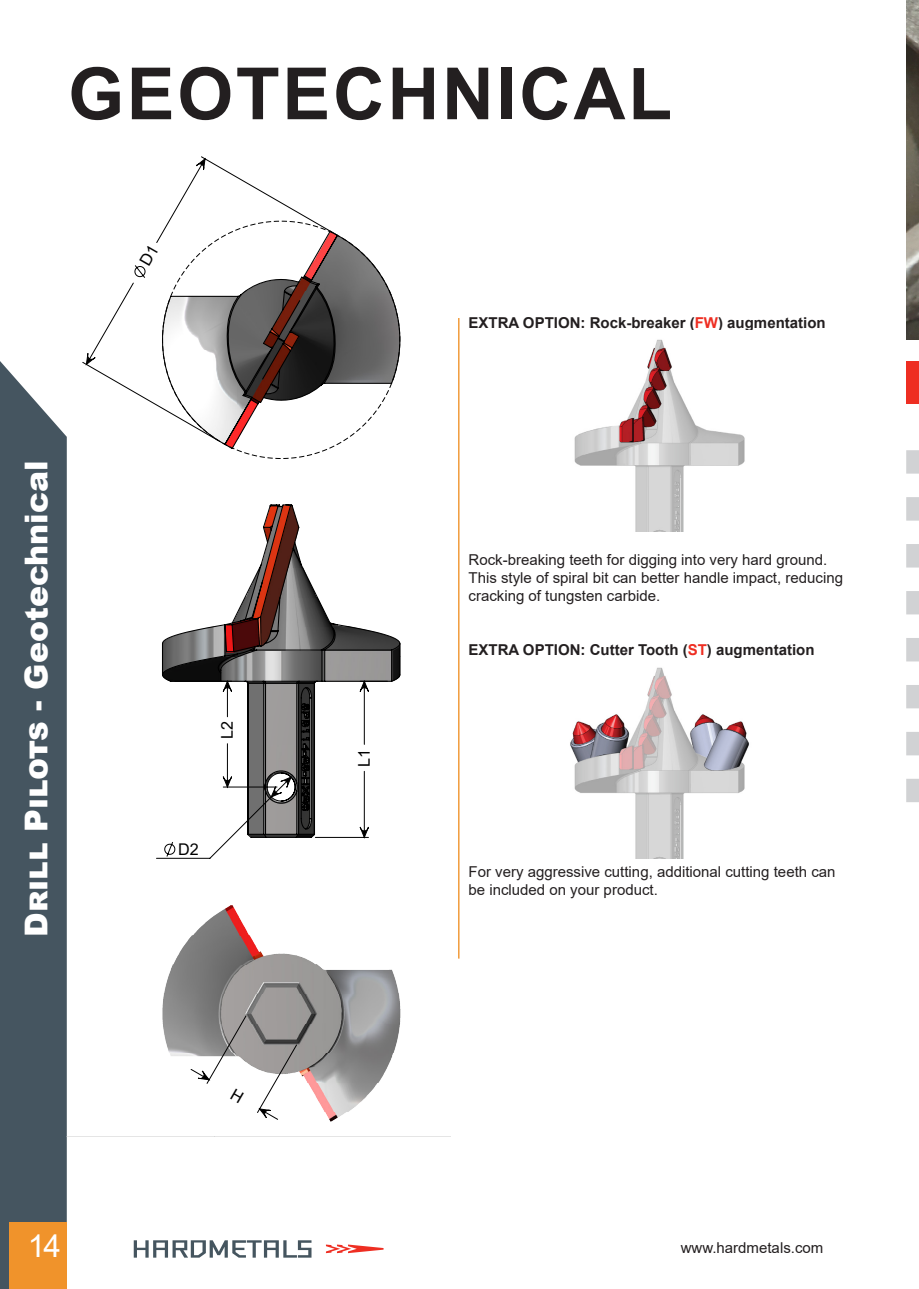
<style>
.page{position:relative;width:919px;height:1289px;background:#fff}
.page>*{position:absolute;margin:0;border:0;box-sizing:border-box;transform-origin:0 0}
.Heading{font:700 72px "Arial";letter-spacing:.035em;color:#231f20}
.Sidebar_White{font:900 31.5px "Arial";color:#fff}
.t1{font:31.5px "Arial";color:#fff}
.t2{font:17.55px "Arial";color:#000}
.t3{font:16.2px "Arial";color:#000}
.t4{font:15px/18px "Arial";color:#231f20}
.t5{font:700 15px "Arial";color:#231f20}
.s1{color:#ee2e22}
</style>
<div class="page">
<hr style="left:458px;top:318px;width:1px;height:640px;background:#f0932b">
<img style="left:906px;top:0;width:12px;height:340px">
<div style="left:906px;top:361px;width:12px;height:42px;background:#ee2e22"></div>
<svg style="left:134px;top:1240px;width:177px;height:17px"></svg>
<svg style="left:326px;top:1244px;width:57px;height:9px"></svg>
<div style="left:0;top:361px;width:67px;height:927px;background:#455560"></div>
<div style="left:9px;top:1222px;width:58px;height:66px;background:#f0932b"></div>
<img style="left:162px;top:905px;width:239px;height:217px">
<svg style="left:82px;top:156px;width:247px;height:252px"></svg>
<hr style="left:67px;top:1136px;width:383px;height:1px;background:#c0c0c0">
<hr style="left:67px;top:1273px;width:147px;height:1px;background:#c0c0c0">
<hr style="left:67px;top:140px;width:1px;height:996px;background:#c0c0c0">
<hr style="left:67px;top:140px;width:383px;height:1px;background:#c0c0c0">
<hr style="left:918px;top:140px;width:1px;height:996px;background:#c0c0c0">
<hr style="left:67px;top:1288px;width:383px;height:1px;background:#c0c0c0">
<svg style="left:906px;top:427px;width:13px;height:375px"></svg>
<svg style="left:156px;top:838px;width:75px;height:21px"></svg>
<svg style="left:161px;top:230px;width:240px;height:220px"></svg>
<svg style="left:162px;top:504px;width:239px;height:334px"></svg>
<img style="left:574px;top:339px;width:171px;height:192px">
<img style="left:570px;top:667px;width:179px;height:191px">
<svg style="left:85px;top:157px;width:121px;height:209px"></svg>
<svg style="left:186px;top:1014px;width:111px;height:123px"></svg>
<p class="Heading" style="left:68px;top:43px;width:605px">GEOTECHNICAL</p>
<p class="t2" style="left:135px;top:107px;width:11px">7</p>
<p class="t2" style="left:343px;top:107px;width:11px">6</p>
<p class="t2" style="left:551px;top:107px;width:11px">5</p>
<p class="Sidebar_White" style="left:13px;top:936px;width:477px;rotate:-90deg">Drill Pilots - Geotechnical</p>
<p class="t3" style="left:216px;top:739px;width:19px;rotate:-90deg">L2</p>
<p class="t3" style="left:178px;top:837px;width:22px">D2</p>
<p class="t3" style="left:353px;top:766px;width:19px;rotate:-90deg">L1</p>
<p class="t5" style="left:468px;top:312px;width:358px">EXTRA OPTION: Rock-breaker (<span class="s1">FW</span>) augmentation</p>
<p class="t4" style="left:468px;top:551px;width:376px">Rock-breaking teeth for digging into very hard ground.<br>This style of spiral bit can better handle impact, reducing cracking of tungsten carbide.</p>
<p class="t5" style="left:468px;top:639px;width:347px">EXTRA OPTION: Cutter Tooth (<span class="s1">ST</span>) augmentation</p>
<p class="t4" style="left:468px;top:862px;width:368px">For very aggressive cutting, additional cutting teeth can be included on your product.</p>
<h2 class="t1" style="left:28px;top:1224px;width:35px">14</h2>
<p class="t4" style="left:680px;top:1238px;width:144px">www.hardmetals.com</p>
</div>
